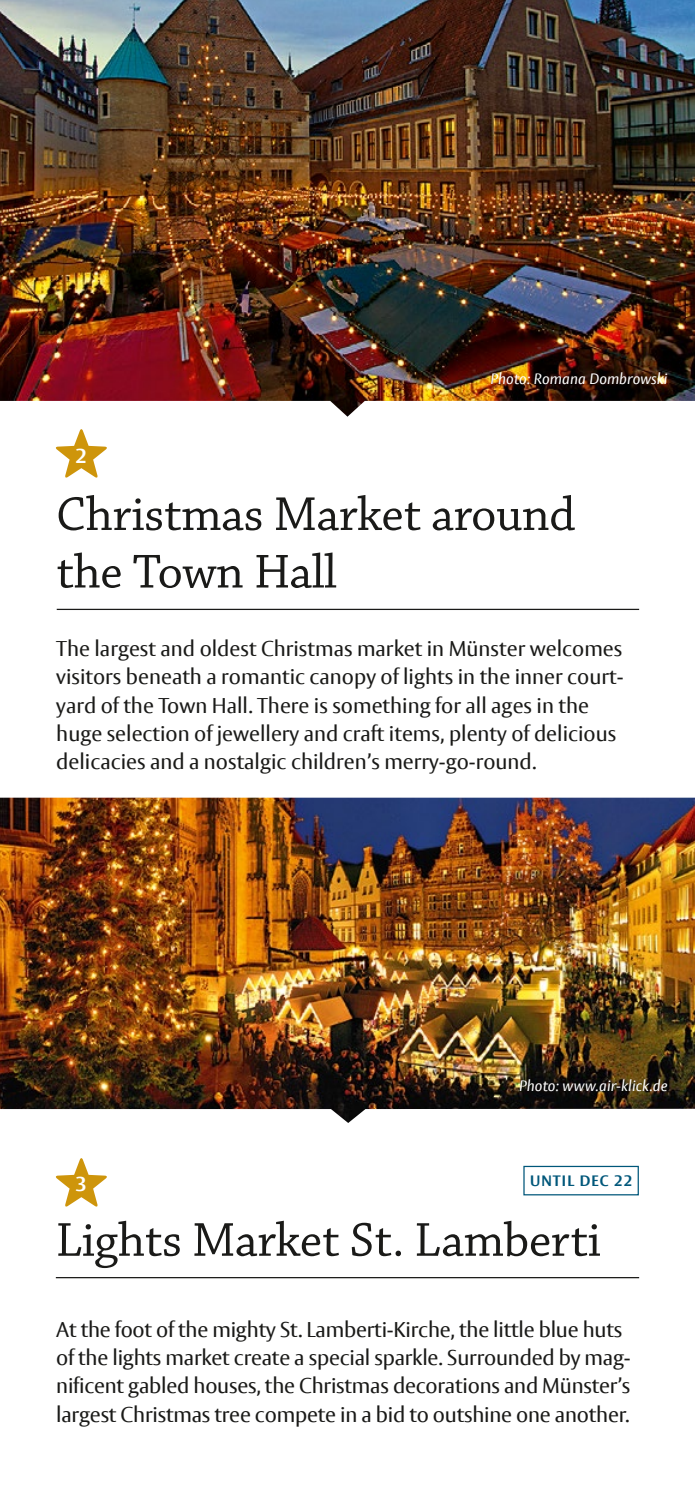
<style>
.page{position:relative;width:695px;height:1489px;background:#fff}
.page>*{position:absolute;margin:0;border:0;box-sizing:border-box;transform-origin:0 0}
.t1{font:50px/57.5px "Chaparral Pro";letter-spacing:-.01em;color:#1a1a18}
.t2{font:21.25px/28.2px "Vesta Pro";color:#1a1a18}
.t3{font:700 20px "Vesta Pro";color:#fff}
.t4{font:italic 15px "Vesta Pro";letter-spacing:.01em;color:#fff}
.t5{font:700 15px "Vesta Pro";letter-spacing:.075em;color:#00577a}
</style>
<div class="page">
<div style="left:523px;top:1165px;width:115px;height:30px;border:1px solid #00577a"></div>
<hr style="left:57px;top:608px;width:582px;height:2px;background:#1a1a18">
<hr style="left:56px;top:1276px;width:583px;height:2px;background:#1a1a18">
<img style="left:0;top:0;width:694px;height:416px">
<img style="left:0;top:797px;width:694px;height:325px">
<svg style="left:55px;top:429px;width:52px;height:49px"></svg>
<svg style="left:55px;top:1158px;width:52px;height:49px"></svg>
<p class="t3" style="left:75px;top:444px;width:13px">2</p>
<p class="t4" style="left:490px;top:370px;width:178px">Photo: Romana Dombrowski</p>
<h1 class="t1" style="left:56px;top:487px;width:520px">Christmas Market around the Town Hall</h1>
<p class="t2" style="left:56px;top:634px;width:568px">The largest and oldest Christmas market in Münster welcomes visitors beneath a romantic canopy of lights in the inner court&shy;yard of the Town Hall. There is something for all ages in the huge selection of jewellery and craft items, plenty of delicious delicacies and a nostalgic children’s merry-go-round.</p>
<p class="t4" style="left:519px;top:1076px;width:150px">Photo: www.air-klick.de</p>
<p class="t5" style="left:530px;top:1171px;width:104px">UNTIL DEC 22</p>
<h1 class="t1" style="left:56px;top:1212px;width:546px">Lights Market St. Lamberti</h1>
<p class="t3" style="left:75px;top:1171px;width:13px">3</p>
<p class="t2" style="left:56px;top:1314px;width:576px">At the foot of the mighty St. Lamberti-Kirche, the little blue huts of the lights market create a special sparkle. Surrounded by mag&shy;nificent gabled houses, the Christmas decorations and Münster’s largest Christmas tree compete in a bid to outshine one another.</p>
</div>
